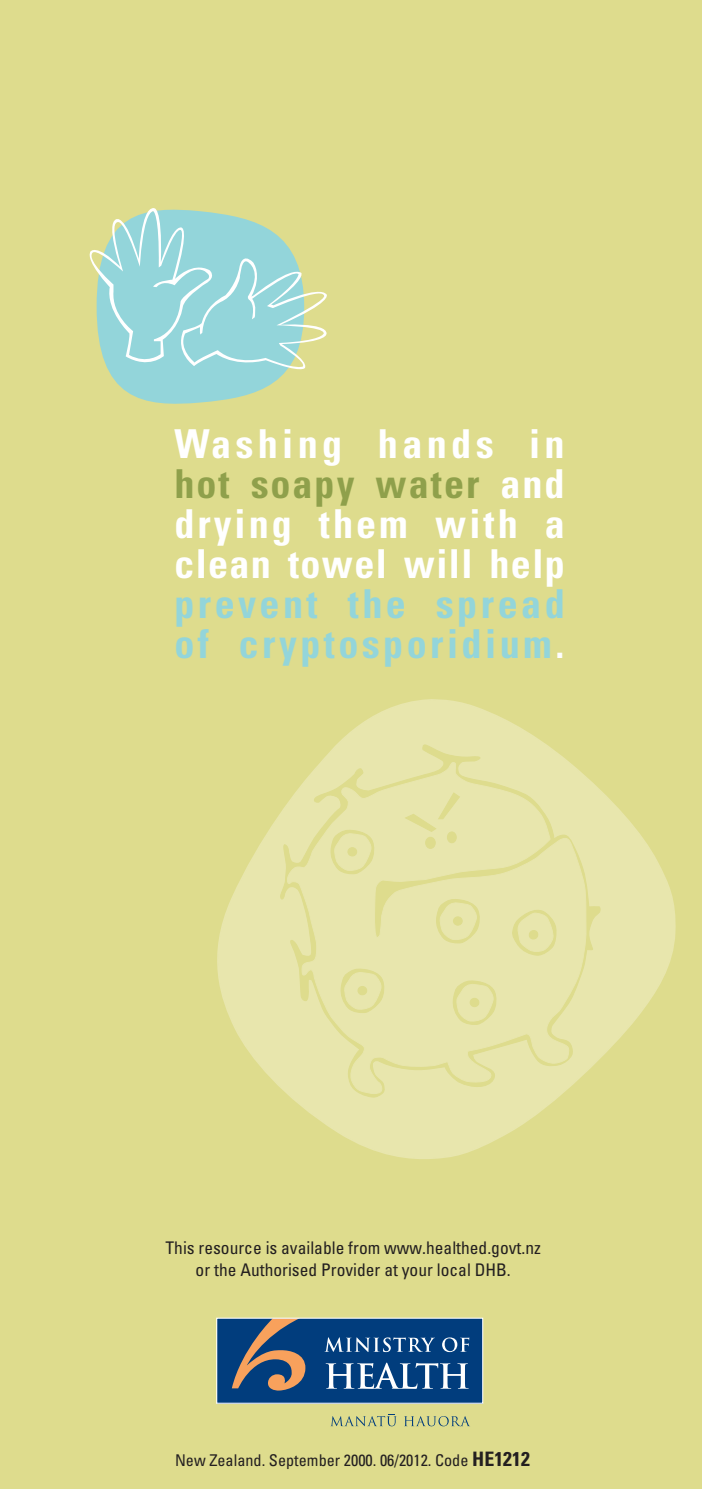
<style>
.page{position:relative;width:702px;height:1489px;background:#fff}
.page>*{position:absolute;margin:0;border:0;box-sizing:border-box;transform-origin:0 0}
.t1{font:700 condensed 40px/40px "Univers";letter-spacing:.085em;color:#fff;text-align:justify}
.t2{font:condensed 17.5px/22.5px "Univers";color:#231f20;text-align:center}
.t3{font:condensed 16.25px "Univers";color:#231f20}
.s1{color:#8fa04b}
.s2{color:#93d5da}
.s3{font-weight:700;font-size:20px}
</style>
<div class="page">
<div style="left:0;top:0;width:702px;height:1488px;background:#dedc8d"></div>
<svg style="left:110px;top:374px;width:173px;height:30px;fill:#93d5da"></svg>
<svg style="left:89px;top:208px;width:238px;height:166px"></svg>
<svg style="left:217px;top:699px;width:458px;height:460px"></svg>
<svg style="left:280px;top:744px;width:320px;height:353px"></svg>
<svg style="left:287px;top:761px;width:299px;height:332px;background:#e7e5aa"></svg>
<svg style="left:330px;top:829px;width:45px;height:45px"></svg>
<div style="left:348px;top:847px;width:8px;height:9px;background:#dedc8d;border-radius:50%"></div>
<div style="left:348px;top:847px;width:9px;height:9px;border:1px solid #dedc8d;border-radius:50%"></div>
<svg style="left:435px;top:898px;width:45px;height:45px"></svg>
<div style="left:453px;top:916px;width:9px;height:9px;background:#dedc8d;border-radius:50%"></div>
<div style="left:453px;top:916px;width:9px;height:9px;border:1px solid #dedc8d;border-radius:50%"></div>
<svg style="left:340px;top:968px;width:45px;height:45px"></svg>
<div style="left:358px;top:986px;width:8px;height:8px;background:#dedc8d;border-radius:50%"></div>
<div style="left:358px;top:986px;width:9px;height:8px;border:1px solid #dedc8d;border-radius:50%"></div>
<svg style="left:452px;top:980px;width:45px;height:45px"></svg>
<div style="left:470px;top:998px;width:9px;height:8px;background:#dedc8d;border-radius:50%"></div>
<div style="left:470px;top:998px;width:9px;height:8px;border:1px solid #dedc8d;border-radius:50%"></div>
<svg style="left:511px;top:908px;width:46px;height:47px"></svg>
<svg style="left:405px;top:792px;width:55px;height:39px"></svg>
<div style="left:425px;top:837px;width:10px;height:11px;background:#dedc8d;border-radius:50%"></div>
<div style="left:425px;top:837px;width:10px;height:11px;border:1px solid #dedc8d;border-radius:50%"></div>
<div style="left:447px;top:832px;width:9px;height:10px;background:#dedc8d;border-radius:50%"></div>
<div style="left:447px;top:831px;width:9px;height:11px;border:1px solid #dedc8d;border-radius:50%"></div>
<div style="left:217px;top:1317px;width:265px;height:85px;background:#013d7d"></div>
<svg style="left:232px;top:1319px;width:73px;height:71px"></svg>
<svg style="left:326px;top:1337px;width:109px;height:14px"></svg>
<svg style="left:442px;top:1337px;width:27px;height:14px"></svg>
<svg style="left:325px;top:1362px;width:143px;height:26px"></svg>
<svg style="left:404px;top:1416px;width:66px;height:10px"></svg>
<svg style="left:331px;top:1414px;width:65px;height:12px"></svg>
<p class="t1" style="left:174px;top:423px;width:392px">Washing hands in <span class="s1">hot soapy water</span> and drying them with a clean towel will help <span class="s2">prevent the spread of cryptosporidium</span>.</p>
<p class="t2" style="left:165px;top:1235px;width:377px">This resource is available from www.healthed.govt.nz or the Authorised Provider at your local DHB.</p>
<p class="t3" style="left:175px;top:1449px;width:356px">New Zealand. September 2000. 06/2012. Code <span class="s3">HE1212</span></p>
</div>
